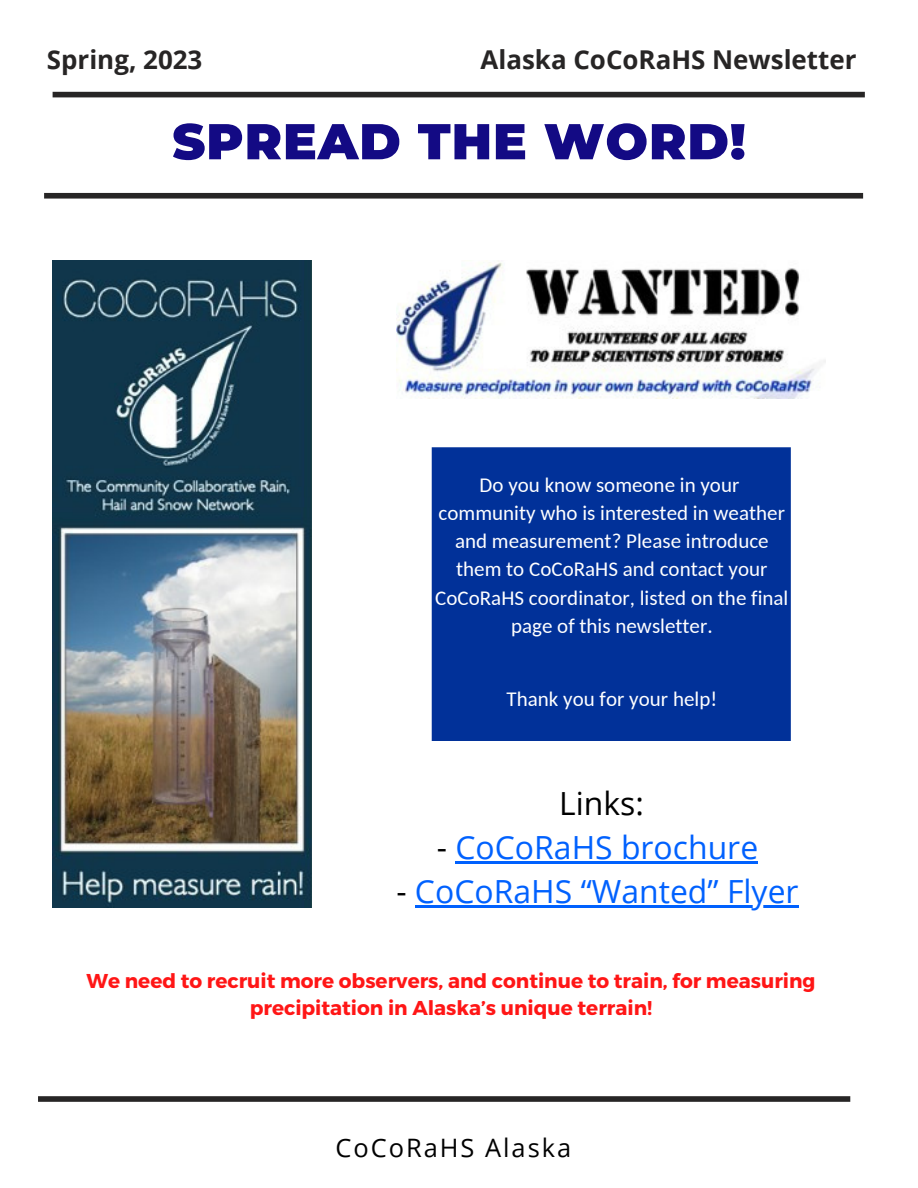
<style>
.page{position:relative;width:918px;height:1188px;background:#fff}
.page>*{position:absolute;margin:0;border:0;box-sizing:border-box;transform-origin:0 0}
.t1{font:900 50.25px "Montserrat";letter-spacing:.02em;color:#130a84}
.t2{font:31.95px "Open Sans";color:#0061fe}
.t3{font:31.95px "Open Sans";color:#000}
.t4{font:700 25.95px "Open Sans";color:#272525}
.t5{font:25.35px "Open Sans";letter-spacing:.08em;color:#000}
.t6{font:21px/28.2px "Carlito";color:#fff;text-align:center}
.t7{font:700 20.1px/27px "Montserrat";color:#ff1616;text-align:center}
.s1{color:#000}
</style>
<div class="page">
<div style="left:53px;top:92px;width:812px;height:5px;background:#272525"></div>
<div style="left:44px;top:193px;width:819px;height:6px;background:#272525"></div>
<div style="left:38px;top:1096px;width:812px;height:6px;background:#272525"></div>
<img style="left:53px;top:260px;width:259px;height:648px">
<img style="left:396px;top:260px;width:430px;height:138px">
<div style="left:432px;top:447px;width:359px;height:294px;background:#013199"></div>
<hr style="left:455px;top:862px;width:303px;height:2px;background:#0061fe">
<hr style="left:415px;top:905px;width:384px;height:3px;background:#0061fe">
<p class="t4" style="left:47px;top:41px;width:157px">Spring, 2023</p>
<p class="t4" style="left:481px;top:41px;width:377px">Alaska CoCoRaHS Newsletter</p>
<h1 class="t1" style="left:172px;top:111px;width:575px">SPREAD THE WORD!</h1>
<p class="t6" style="left:435px;top:473px;width:355px">Do you know someone in your community who is interested in weather and measurement? Please introduce them to CoCoRaHS and contact your CoCoRaHS coordinator, listed on the final page of this newsletter.</p>
<p class="t6" style="left:506px;top:686px;width:212px">Thank you for your help!</p>
<h2 class="t3" style="left:559px;top:781px;width:86px">Links:</h2>
<h2 class="t2" style="left:437px;top:825px;width:323px"><span class="s1">-</span> CoCoRaHS brochure</h2>
<h2 class="t2" style="left:396px;top:869px;width:404px"><span class="s1">-</span> CoCoRaHS “Wanted” Flyer</h2>
<p class="t7" style="left:86px;top:966px;width:731px">We need to recruit more observers, and continue to train, for measuring precipitation in Alaska’s unique terrain!</p>
<p class="t5" style="left:335px;top:1130px;width:237px">CoCoRaHS Alaska</p>
</div>
